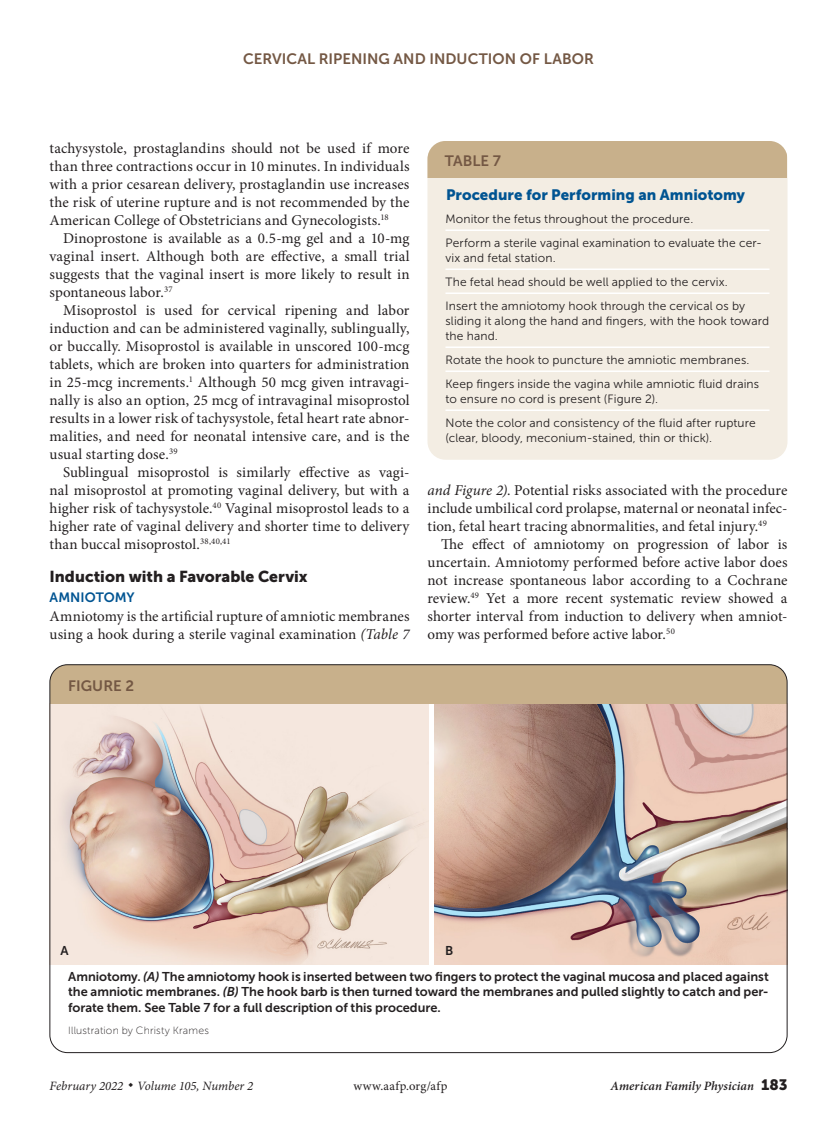
<style>
.page{position:relative;width:837px;height:1134px;background:#fff}
.page>*{position:absolute;margin:0;border:0;box-sizing:border-box;transform-origin:0 0}
.head1{font:15.75px "Museo Sans 900";color:#231f20}
.body_text{font:15px/18px "Minion Pro";letter-spacing:.005em;color:#231f20;text-align:justify}
.body_noindent{font:15px/18px "Minion Pro";letter-spacing:.01em;color:#231f20;text-align:justify}
.figure{font:15px "Museo Sans 700";letter-spacing:.005em;color:#745844}
.table_title{font:15px "Museo Sans 900";letter-spacing:.005em;color:#005492}
.table{font:15px "Museo Sans 700";color:#745844}
.head2_nospace{font:13.5px "Museo Sans 700";letter-spacing:.005em;color:#005492}
.fig_legend_no_rule{font:12.75px/15.3px "Museo Sans 700";color:#231f20;text-align:justify}
.t1{font:italic 12.75px "Minion Pro";color:#231f20}
.t2{font:italic 600 12.75px "Minion Pro";letter-spacing:.005em;color:#231f20}
.t3{font:12.75px "Minion Pro";letter-spacing:.03em;color:#231f20}
.fig_letter{font:12.75px "Museo Sans 700";color:#231f20}
.table_data_last_col{font:12px/15px "Museo Sans 300";letter-spacing:.01em;color:#231f20}
.t4{font:10.5px "Museo Sans 100";letter-spacing:.02em;color:#231f20}
.s1{font-style:italic}
.s2{font-family:"Museo Sans 900";font-weight:400;font-style:normal;font-size:15px}
</style>
<div class="page">
<div style="left:428px;top:141px;width:360px;height:319px;background:#f3ede3;border-radius:18px"></div>
<hr style="left:446px;top:230px;width:324px;height:1px;background:#fff">
<hr style="left:446px;top:268px;width:324px;height:2px;background:#fff">
<hr style="left:446px;top:292px;width:324px;height:2px;background:#fff">
<hr style="left:446px;top:346px;width:324px;height:2px;background:#fff">
<hr style="left:446px;top:370px;width:324px;height:2px;background:#fff">
<hr style="left:446px;top:410px;width:324px;height:1px;background:#fff">
<div style="left:428px;top:141px;width:360px;height:37px;background:#c8b08b"></div>
<img style="left:52px;top:704px;width:377px;height:260px">
<img style="left:434px;top:704px;width:352px;height:260px">
<div style="left:50px;top:665px;width:737px;height:39px;background:#c8b08b"></div>
<p class="figure" style="left:243px;top:50px;width:352px">CERVICAL RIPENING AND INDUCTION OF LABOR</p>
<p class="body_noindent" style="left:50px;top:139px;width:362px">tachysystole, prostaglandins should not be used if more than three contractions occur in 10 minutes. In individuals with a prior cesarean delivery, prostaglandin use increases the risk of uterine rupture and is not recommended by the American College of Obstetricians and Gynecologists.<sup>18</sup></p>
<p class="body_text" style="left:50px;top:229px;width:362px;text-indent:14px">Dinoprostone is available as a 0.5-mg gel and a 10-mg vaginal insert. Although both are effective, a small trial suggests that the vaginal insert is more likely to result in spontaneous labor.<sup>37</sup></p>
<p class="body_text" style="left:50px;top:301px;width:362px;text-indent:14px">Misoprostol is used for cervical ripening and labor induction and can be administered vaginally, sublingually, or buccally. Misoprostol is available in unscored 100-mcg tablets, which are broken into quarters for administration in 25-mcg increments.<sup>1</sup> Although 50 mcg given intravagi&shy;nally is also an option, 25 mcg of intravaginal misoprostol results in a lower risk of tachysystole, fetal heart rate abnor&shy;malities, and need for neonatal intensive care, and is the usual starting dose.<sup>39</sup></p>
<p class="body_text" style="left:50px;top:463px;width:362px;text-indent:14px">Sublingual misoprostol is similarly effective as vagi&shy;nal misoprostol at promoting vaginal delivery, but with a higher risk of tachysystole.<sup>40</sup> Vaginal misoprostol leads to a higher rate of vaginal delivery and shorter time to delivery than buccal misoprostol.<sup>38,40,41</sup></p>
<p class="head1" style="left:50px;top:568px;width:260px">Induction with a Favorable Cervix</p>
<p class="head2_nospace" style="left:50px;top:589px;width:87px">AMNIOTOMY</p>
<p class="body_noindent" style="left:50px;top:607px;width:362px">Amniotomy is the artificial rupture of amniotic membranes using a hook during a sterile vaginal examination <span class="s1">(Table 7</span></p>
<p class="figure" style="left:68px;top:678px;width:67px">FIGURE 2</p>
<p class="table" style="left:445px;top:152px;width:58px">TABLE 7</p>
<p class="table_title" style="left:446px;top:186px;width:301px">Procedure for Performing an Amniotomy</p>
<p class="table_data_last_col" style="left:446px;top:211px;width:249px">Monitor the fetus throughout the procedure.</p>
<p class="table_data_last_col" style="left:446px;top:235px;width:318px">Perform a sterile vaginal examination to evaluate the cer&shy;vix and fetal station.</p>
<p class="table_data_last_col" style="left:446px;top:274px;width:284px">The fetal head should be well applied to the cervix.</p>
<p class="table_data_last_col" style="left:446px;top:298px;width:325px">Insert the amniotomy hook through the cervical os by sliding it along the hand and fingers, with the hook toward the hand.</p>
<p class="table_data_last_col" style="left:446px;top:352px;width:306px">Rotate the hook to puncture the amniotic membranes.</p>
<p class="table_data_last_col" style="left:446px;top:376px;width:315px">Keep fingers inside the vagina while amniotic fluid drains to ensure no cord is present (Figure 2).</p>
<p class="table_data_last_col" style="left:446px;top:415px;width:312px">Note the color and consistency of the fluid after rupture (clear, bloody, meconium-stained, thin or thick).</p>
<p class="body_noindent" style="left:428px;top:481px;width:362px"><span class="s1">and Figure 2)</span>. Potential risks associated with the procedure include umbilical cord prolapse, maternal or neonatal infec&shy;tion, fetal heart tracing abnormalities, and fetal injury.<sup>49</sup></p>
<p class="body_text" style="left:428px;top:535px;width:362px;text-indent:14px">The effect of amniotomy on progression of labor is uncertain. Amniotomy performed before active labor does not increase spontaneous labor according to a Cochrane review.<sup>49</sup> Yet a more recent systematic review showed a shorter interval from induction to delivery when amniot&shy;omy was performed before active labor.<sup>50</sup></p>
<p class="fig_letter" style="left:61px;top:944px;width:10px">A</p>
<p class="fig_letter" style="left:445px;top:944px;width:10px">B</p>
<p class="fig_legend_no_rule" style="left:68px;top:969px;width:702px">Amniotomy. <span class="s1">(A)</span> The amniotomy hook is inserted between two fingers to protect the vaginal mucosa and placed against the amniotic membranes. <span class="s1">(B)</span> The hook barb is then turned toward the membranes and pulled slightly to catch and per&shy;forate them. See Table 7 for a full description of this procedure.</p>
<p class="t4" style="left:68px;top:1025px;width:142px">Illustration by Christy Krames</p>
<p class="t1" style="left:50px;top:1078px;width:205px">February 2022 ◆ Volume 105, Number 2</p>
<p class="t3" style="left:353px;top:1078px;width:96px">www.aafp.org/afp</p>
<p class="t2" style="left:611px;top:1077px;width:178px">American Family Physician <span class="s2">183</span></p>
</div>
